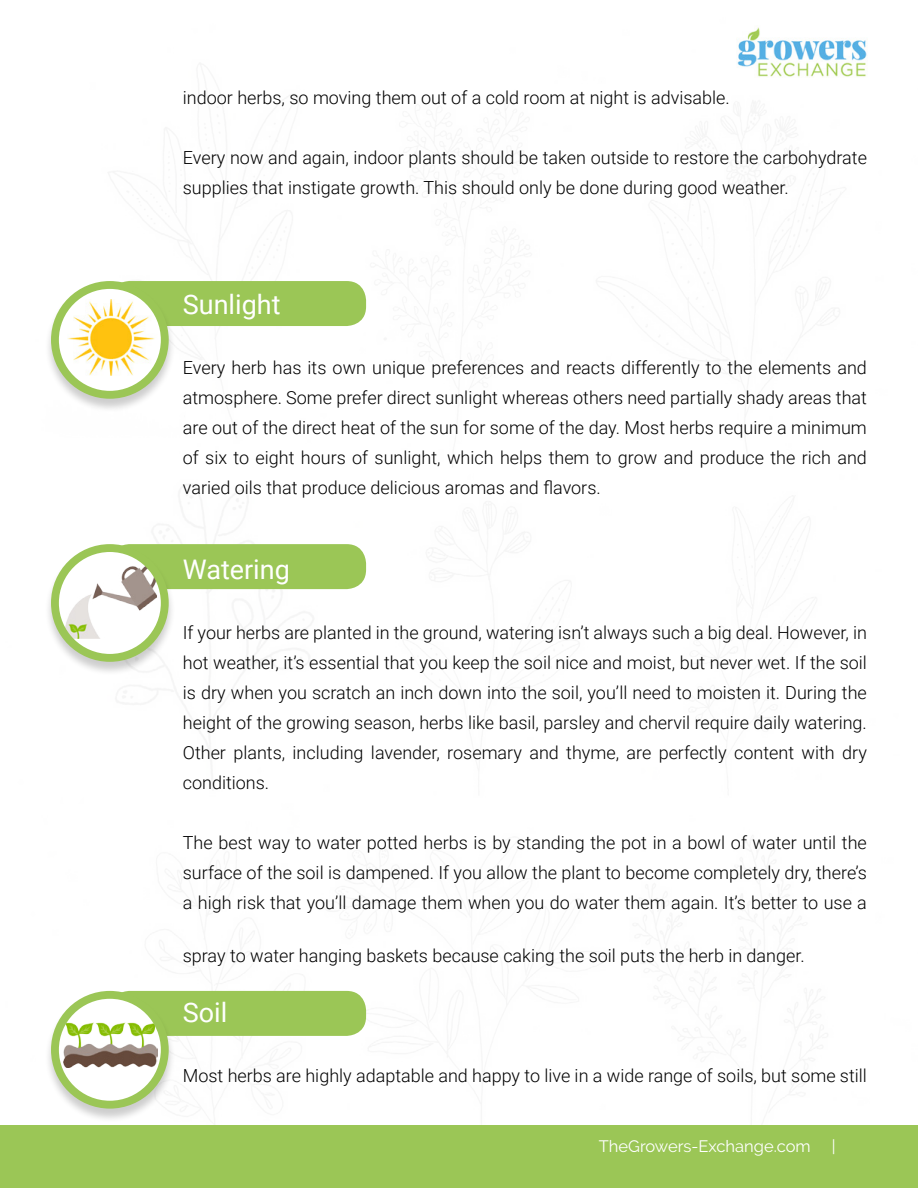
<style>
.page{position:relative;width:918px;height:1188px;background:#fff}
.page>*{position:absolute;margin:0;border:0;box-sizing:border-box;transform-origin:0 0}
.t1{font:27px "Roboto";color:#fff}
.t2{font:300 18px/30px "Roboto";color:#000;text-align:justify}
.t3{font:16.5px "Raleway";color:#fff}
</style>
<div class="page">
<div style="left:110px;top:281px;width:256px;height:45px;background:#9bc656;border-radius:20px"></div>
<div style="left:45px;top:282px;width:131px;height:131px;background:#000;opacity:.2"></div>
<svg style="left:55px;top:285px;width:110px;height:110px"></svg>
<img style="left:63px;top:299px;width:94px;height:77px">
<div style="left:51px;top:281px;width:118px;height:118px;border:8px solid #9bc656;border-radius:50%"></div>
<div style="left:0;top:1126px;width:918px;height:62px;background:#9bc656"></div>
<img style="left:737px;top:27px;width:130px;height:50px">
<div style="left:110px;top:544px;width:256px;height:45px;background:#9bc656;border-radius:20px"></div>
<div style="left:45px;top:545px;width:131px;height:131px;background:#000;opacity:.2"></div>
<svg style="left:55px;top:548px;width:110px;height:110px"></svg>
<img style="left:64px;top:564px;width:93px;height:75px">
<div style="left:51px;top:544px;width:118px;height:118px;border:8px solid #9bc656;border-radius:50%"></div>
<div style="left:110px;top:991px;width:256px;height:45px;background:#9bc656;border-radius:20px"></div>
<div style="left:45px;top:992px;width:131px;height:131px;background:#000;opacity:.2"></div>
<svg style="left:55px;top:995px;width:110px;height:110px"></svg>
<img style="left:64px;top:1023px;width:93px;height:45px">
<div style="left:51px;top:991px;width:118px;height:118px;border:8px solid #9bc656;border-radius:50%"></div>
<p class="t2" style="left:183px;top:82px;width:549px">indoor herbs, so moving them out of a cold room at night is advisable.</p>
<p class="t2" style="left:183px;top:142px;width:686px">Every now and again, indoor plants should be taken outside to restore the carbohydrate supplies that instigate growth. This should only be done during good weather.</p>
<h1 class="t1" style="left:183px;top:286px;width:99px">Sunlight</h1>
<p class="t2" style="left:183px;top:352px;width:686px">Every herb has its own unique preferences and reacts differently to the elements and atmosphere. Some prefer direct sunlight whereas others need partially shady areas that are out of the direct heat of the sun for some of the day. Most herbs require a minimum of six to eight hours of sunlight, which helps them to grow and produce the rich and varied oils that produce delicious aromas and flavors.</p>
<h1 class="t1" style="left:183px;top:550px;width:109px">Watering</h1>
<p class="t2" style="left:183px;top:617px;width:686px">If your herbs are planted in the ground, watering isn’t always such a big deal. However, in hot weather, it’s essential that you keep the soil nice and moist, but never wet. If the soil is dry when you scratch an inch down into the soil, you’ll need to moisten it. During the height of the growing season, herbs like basil, parsley and chervil require daily watering.<br>Other plants, including lavender, rosemary and thyme, are perfectly content with dry conditions.</p>
<p class="t2" style="left:183px;top:827px;width:686px">The best way to water potted herbs is by standing the pot in a bowl of water until the surface of the soil is dampened. If you allow the plant to become completely dry, there’s a high risk that you’ll damage them when you do water them again. It’s better to use a</p>
<p class="t2" style="left:183px;top:940px;width:623px">spray to water hanging baskets because caking the soil puts the herb in danger.</p>
<h1 class="t1" style="left:183px;top:993px;width:46px">Soil</h1>
<p class="t2" style="left:183px;top:1060px;width:686px">Most herbs are highly adaptable and happy to live in a wide range of soils, but some still</p>
<p class="t3" style="left:599px;top:1137px;width:213px">TheGrowers-Exchange.com</p>
<p class="t3" style="left:832px;top:1137px;width:5px">|</p>
</div>
